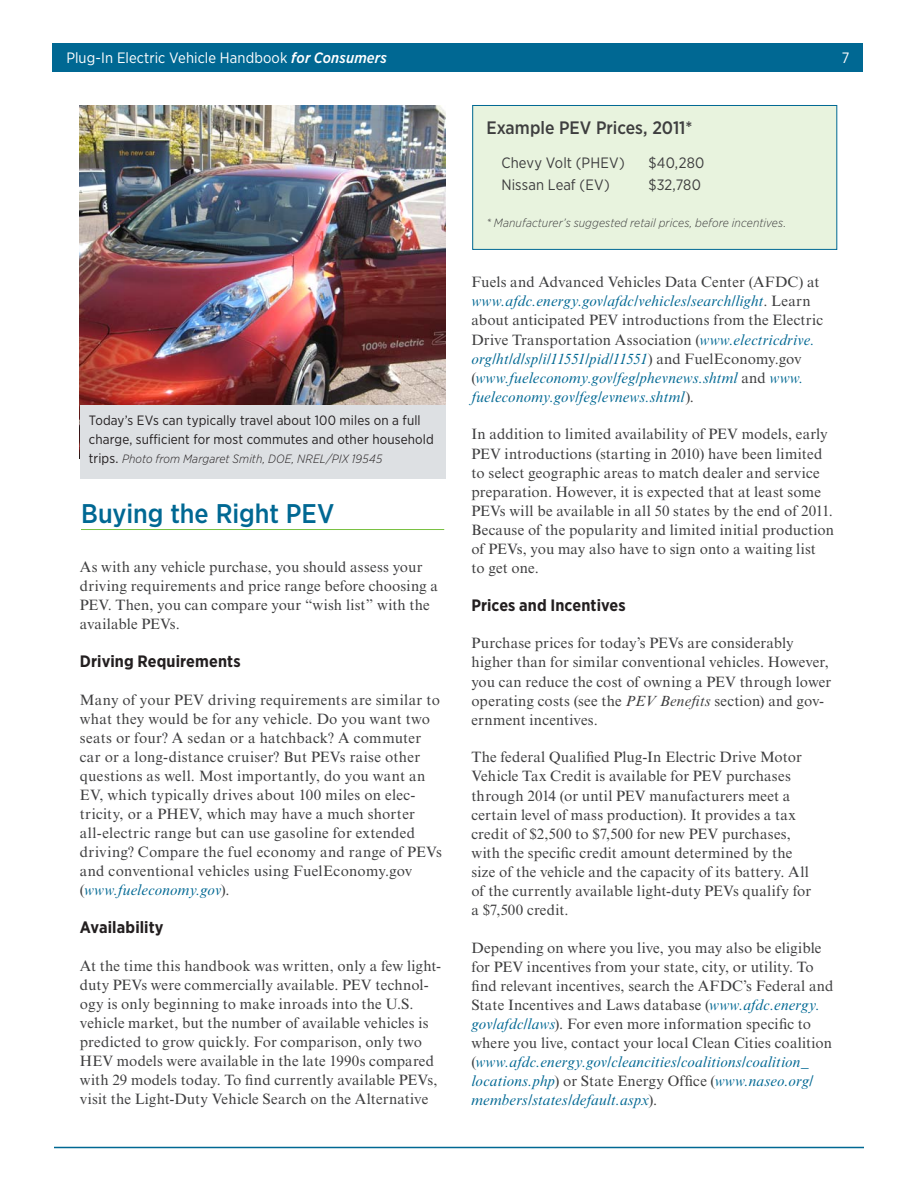
<style>
.page{position:relative;width:918px;height:1188px;background:#fff}
.page>*{position:absolute;margin:0;border:0;box-sizing:border-box;transform-origin:0 0}
.t1{font:500 27px "Gotham Narrow";letter-spacing:-.005em;color:#006893}
.t2{font:500 18px "Gotham Narrow";color:#3e3e3f}
.t3{font:700 16.5px "Gotham Narrow";letter-spacing:.005em;color:#231f20}
.t4{font:15px/19px "Times New Roman MT Std";letter-spacing:.01em;color:#3e3e3f}
.t5{font:italic 15px/19px "Times New Roman MT Std";letter-spacing:.005em;color:#006893}
.t6{font:15px "Gotham Narrow";letter-spacing:.005em;color:#fff}
.t7{font:15px "Gotham Narrow";letter-spacing:.01em;color:#3e3e3f}
.t8{font:13.5px/19.2px "Gotham Narrow";letter-spacing:.01em;color:#231f20}
.t9{font:italic 300 12px "Gotham Narrow";letter-spacing:.01em;color:#3e3e3f}
.t10{font:italic 300 12px "Gotham Narrow";letter-spacing:.015em;color:#231f20}
.s1{font-weight:500;font-style:italic}
.s2{font-weight:400;font-style:normal;font-size:13.5px}
.s3{font-style:italic;color:#006893}
.s4{font-style:normal;color:#3e3e3f}
.s5{font-style:italic}
</style>
<div class="page">
<div style="left:53px;top:44px;width:810px;height:28px;background:#006893"></div>
<hr style="left:54px;top:1147px;width:810px;height:1px;background:#006893">
<hr style="left:81px;top:529px;width:363px;height:1px;background:#79c142">
<img style="left:80px;top:105px;width:366px;height:300px">
<div style="left:80px;top:405px;width:366px;height:74px;background:#dde0e3"></div>
<div style="left:473px;top:105px;width:364px;height:144px;background:#e8f3de"></div>
<div style="left:472px;top:105px;width:365px;height:145px;border:1px solid #006893"></div>
<p class="t6" style="left:66px;top:48px;width:322px">Plug-In Electric Vehicle Handbook <span class="s1">for Consumers</span></p>
<p class="t6" style="left:842px;top:48px;width:9px">7</p>
<p class="t8" style="left:89px;top:410px;width:346px">Today’s EVs can typically travel about 100 miles on a full charge, sufficient for most commutes and other household</p>
<p class="t10" style="left:89px;top:452px;width:295px"><span class="s2">trips.</span> Photo from Margaret Smith, DOE, NREL/PIX 19545</p>
<h1 class="t1" style="left:81px;top:497px;width:255px">Buying the Right PEV</h1>
<p class="t4" style="left:80px;top:557px;width:360px">As with any vehicle purchase, you should assess your driving requirements and price range before choosing a PEV. Then, you can compare your “wish list” with the available PEVs.</p>
<p class="t3" style="left:80px;top:650px;width:162px">Driving Requirements</p>
<p class="t4" style="left:80px;top:690px;width:363px">Many of your PEV driving requirements are similar to what they would be for any vehicle. Do you want two seats or four? A sedan or a hatchback? A commuter car or a long-distance cruiser? But PEVs raise other questions as well. Most importantly, do you want an EV, which typically drives about 100 miles on elec&shy;tricity, or a PHEV, which may have a much shorter all-electric range but can use gasoline for extended driving? Compare the fuel economy and range of PEVs and conventional vehicles using FuelEconomy.gov (<span class="s3">www.fueleconomy.gov</span>).</p>
<p class="t3" style="left:80px;top:916px;width:85px">Availability</p>
<p class="t4" style="left:80px;top:956px;width:363px">At the time this handbook was written, only a few light&shy;duty PEVs were commercially available. PEV technol&shy;ogy is only beginning to make inroads into the U.S. vehicle market, but the number of available vehicles is predicted to grow quickly. For comparison, only two HEV models were available in the late 1990s compared with 29 models today. To find currently available PEVs, visit the Light-Duty Vehicle Search on the Alternative</p>
<p class="t2" style="left:486px;top:116px;width:208px">Example PEV Prices, 2011*</p>
<p class="t7" style="left:501px;top:153px;width:125px">Chevy Volt (PHEV)</p>
<p class="t7" style="left:648px;top:153px;width:57px">$40,280</p>
<p class="t7" style="left:501px;top:175px;width:110px">Nissan Leaf (EV)</p>
<p class="t7" style="left:648px;top:175px;width:54px">$32,780</p>
<p class="t9" style="left:486px;top:215px;width:301px">* Manufacturer’s suggested retail prices, before incentives.</p>
<p class="t5" style="left:471px;top:273px;width:353px"><span class="s4">Fuels and Advanced Vehicles Data Center (AFDC) at </span>www.afdc.energy.gov/afdc/vehicles/search/light<span class="s4">. Learn about anticipated PEV introductions from the Electric Drive Transportation Association (</span>www.electricdrive. org/ht/d/sp/i/11551/pid/11551<span class="s4">) and FuelEconomy.gov (</span>www.fueleconomy.gov/feg/phevnews.shtml <span class="s4">and</span> www. fueleconomy.gov/feg/evnews.shtml<span class="s4">).</span></p>
<p class="t4" style="left:471px;top:425px;width:364px">In addition to limited availability of PEV models, early PEV introductions (starting in 2010) have been limited to select geographic areas to match dealer and service preparation. However, it is expected that at least some PEVs will be available in all 50 states by the end of 2011.<br>Because of the popularity and limited initial production of PEVs, you may also have to sign onto a waiting list<br>to get one.</p>
<p class="t3" style="left:471px;top:594px;width:156px">Prices and Incentives</p>
<p class="t4" style="left:471px;top:634px;width:361px">Purchase prices for today’s PEVs are considerably higher than for similar conventional vehicles. However, you can reduce the cost of owning a PEV through lower operating costs (see the <span class="s5">PEV Benefits</span> section) and gov&shy;ernment incentives.</p>
<p class="t4" style="left:471px;top:748px;width:341px">The federal Qualified Plug-In Electric Drive Motor Vehicle Tax Credit is available for PEV purchases through 2014 (or until PEV manufacturers meet a certain level of mass production). It provides a tax credit of $2,500 to $7,500 for new PEV purchases, with the specific credit amount determined by the size of the vehicle and the capacity of its battery. All of the currently available light-duty PEVs qualify for a $7,500 credit.</p>
<p class="t4" style="left:471px;top:938px;width:364px">Depending on where you live, you may also be eligible for PEV incentives from your state, city, or utility. To find relevant incentives, search the AFDC’s Federal and State Incentives and Laws database (<span class="s3">www.afdc.energy. gov/afdc/laws</span>). For even more information specific to where you live, contact your local Clean Cities coalition (<span class="s3">www.afdc.energy.gov/cleancities/coalitions/coalition_ locations.php</span>) or State Energy Office (<span class="s3">www.naseo.org/ members/states/default.aspx</span>).</p>
</div>
